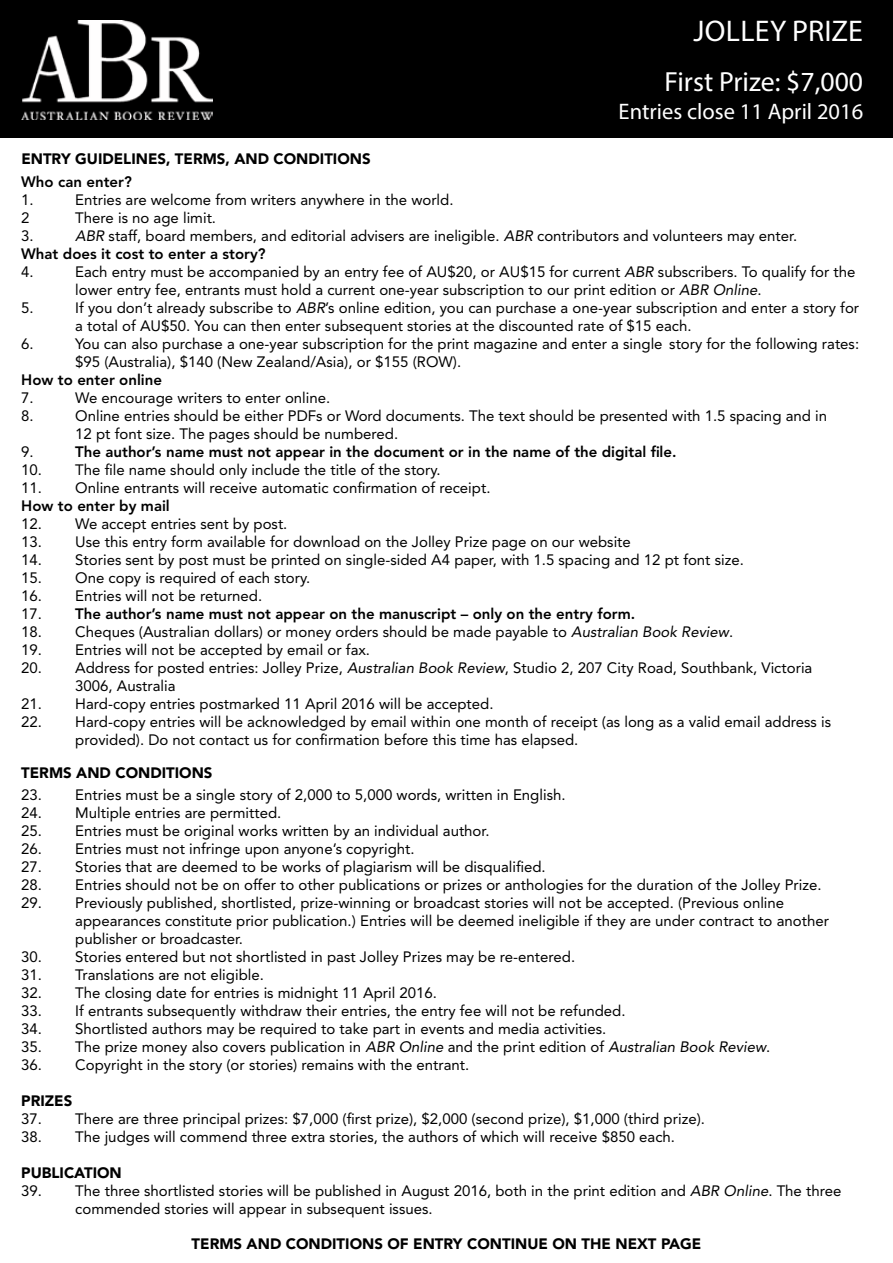
<style>
.page{position:relative;width:893px;height:1263px;background:#fff}
.page>*{position:absolute;margin:0;border:0;box-sizing:border-box;transform-origin:0 0}
.t1{font:30px "Myriad Pro";letter-spacing:.01em;color:#fff}
.t2{font:27.75px "Myriad Pro";color:#fff}
.t3{font:22.5px "Myriad Pro";color:#fff}
.t4{font:15px/18px "Avenir LT Std";color:#000}
.t5{font:800 15px "Avenir LT Std";color:#000}
.t6{font:900 15px "Avenir LT Std";color:#000}
.s1{font-style:italic}
.s2{font-weight:800}
.s3{font-weight:400}
</style>
<div class="page">
<div style="left:0;top:0;width:893px;height:137px;background:#000"></div>
<img style="left:21px;top:20px;width:192px;height:99px">
<h1 class="t1" style="left:694px;top:13px;width:171px">JOLLEY PRIZE</h1>
<h2 class="t2" style="left:665px;top:64px;width:200px">First Prize: $7,000</h2>
<h3 class="t3" style="left:619px;top:98px;width:246px">Entries close 11 April 2016</h3>
<p class="t6" style="left:21px;top:150px;width:351px">ENTRY GUIDELINES, TERMS, AND CONDITIONS</p>
<p class="t5" style="left:21px;top:173px;width:112px">Who can enter?</p>
<p class="t4" style="left:21px;top:191px;width:14px">1.</p>
<p class="t4" style="left:75px;top:191px;width:380px">Entries are welcome from writers anywhere in the world.</p>
<p class="t4" style="left:21px;top:209px;width:10px">2</p>
<p class="t4" style="left:75px;top:209px;width:142px">There is no age limit.</p>
<p class="t4" style="left:21px;top:227px;width:14px">3.</p>
<p class="t4" style="left:21px;top:227px;width:778px;text-indent:54px"><span class="s1">ABR</span> staff, board members, and editorial advisers are ineligible. <span class="s1">ABR</span> contributors and volunteers may enter.<br><span class="s2">What does it cost to enter a story?</span></p>
<p class="t4" style="left:21px;top:263px;width:14px">4.</p>
<p class="t4" style="left:75px;top:263px;width:782px">Each entry must be accompanied by an entry fee of AU$20, or AU$15 for current <span class="s1">ABR</span> subscribers. To qualify for the lower entry fee, entrants must hold a current one-year subscription to our print edition or <span class="s1">ABR Online</span>.</p>
<p class="t4" style="left:21px;top:299px;width:14px">5.</p>
<p class="t4" style="left:75px;top:299px;width:785px">If you don’t already subscribe to <span class="s1">ABR</span>’s online edition, you can purchase a one-year subscription and enter a story for a total of AU$50. You can then enter subsequent stories at the discounted rate of $15 each.</p>
<p class="t4" style="left:21px;top:335px;width:14px">6.</p>
<p class="t4" style="left:75px;top:335px;width:785px">You can also purchase a one-year subscription for the print magazine and enter a single story for the following rates: $95 (Australia), $140 (New Zealand/Asia), or $155 (ROW).</p>
<p class="t5" style="left:21px;top:371px;width:142px">How to enter online</p>
<p class="t4" style="left:21px;top:389px;width:14px">7.</p>
<p class="t4" style="left:75px;top:389px;width:257px">We encourage writers to enter online.</p>
<p class="t4" style="left:21px;top:407px;width:14px">8.</p>
<p class="t4" style="left:75px;top:407px;width:753px">Online entries should be either PDFs or Word documents. The text should be presented with 1.5 spacing and in<br>12 pt font size. The pages should be numbered.</p>
<p class="t4" style="left:21px;top:443px;width:14px">9.</p>
<p class="t5" style="left:75px;top:443px;width:603px">The author’s name must not appear in the document or in the name of the digital file.</p>
<p class="t4" style="left:21px;top:461px;width:421px">10. The file name should only include the title of the story.</p>
<p class="t4" style="left:21px;top:479px;width:471px">11. Online entrants will receive automatic confirmation of receipt.</p>
<p class="t5" style="left:21px;top:497px;width:150px">How to enter by mail</p>
<p class="t4" style="left:21px;top:515px;width:268px">12. We accept entries sent by post.</p>
<p class="t4" style="left:21px;top:533px;width:611px">13. Use this entry form available for download on the Jolley Prize page on our website</p>
<p class="t4" style="left:21px;top:551px;width:724px">14. Stories sent by post must be printed on single-sided A4 paper, with 1.5 spacing and 12 pt font size.</p>
<p class="t4" style="left:21px;top:569px;width:291px">15. One copy is required of each story.</p>
<p class="t4" style="left:21px;top:587px;width:243px">16. Entries will not be returned.</p>
<p class="t5" style="left:21px;top:605px;width:616px"><span class="s3">17.</span> The author’s name must not appear on the manuscript – only on the entry form.</p>
<p class="t4" style="left:21px;top:623px;width:713px">18. Cheques (Australian dollars) or money orders should be made payable to <span class="s1">Australian Book Review</span>.</p>
<p class="t4" style="left:21px;top:641px;width:350px">19. Entries will not be accepted by email or fax.</p>
<p class="t4" style="left:75px;top:659px;width:739px;text-indent:-54px">20. Address for posted entries: Jolley Prize, <span class="s1">Australian Book Review</span>, Studio 2, 207 City Road, Southbank, Victoria<br>3006, Australia</p>
<p class="t4" style="left:21px;top:695px;width:474px">21. Hard-copy entries postmarked 11 April 2016 will be accepted.</p>
<p class="t4" style="left:75px;top:713px;width:757px;text-indent:-54px">22. Hard-copy entries will be acknowledged by email within one month of receipt (as long as a valid email address is provided). Do not contact us for confirmation before this time has elapsed.</p>
<p class="t6" style="left:21px;top:763px;width:193px">TERMS AND CONDITIONS</p>
<p class="t4" style="left:21px;top:786px;width:546px">23. Entries must be a single story of 2,000 to 5,000 words, written in English.</p>
<p class="t4" style="left:21px;top:804px;width:262px">24. Multiple entries are permitted.</p>
<p class="t4" style="left:21px;top:822px;width:470px">25. Entries must be original works written by an individual author.</p>
<p class="t4" style="left:21px;top:840px;width:395px">26. Entries must not infringe upon anyone’s copyright.</p>
<p class="t4" style="left:21px;top:858px;width:526px">27. Stories that are deemed to be works of plagiarism will be disqualified.</p>
<p class="t4" style="left:21px;top:876px;width:802px">28. Entries should not be on offer to other publications or prizes or anthologies for the duration of the Jolley Prize.</p>
<p class="t4" style="left:75px;top:894px;width:755px;text-indent:-54px">29. Previously published, shortlisted, prize-winning or broadcast stories will not be accepted. (Previous online appearances constitute prior publication.) Entries will be deemed ineligible if they are under contract to another publisher or broadcaster.</p>
<p class="t4" style="left:21px;top:948px;width:555px">30. Stories entered but not shortlisted in past Jolley Prizes may be re-entered.</p>
<p class="t4" style="left:21px;top:966px;width:244px">31. Translations are not eligible.</p>
<p class="t4" style="left:21px;top:984px;width:417px">32. The closing date for entries is midnight 11 April 2016.</p>
<p class="t4" style="left:21px;top:1002px;width:606px">33. If entrants subsequently withdraw their entries, the entry fee will not be refunded.</p>
<p class="t4" style="left:21px;top:1020px;width:587px">34. Shortlisted authors may be required to take part in events and media activities.</p>
<p class="t4" style="left:21px;top:1038px;width:751px">35. The prize money also covers publication in <span class="s1">ABR Online</span> and the print edition of <span class="s1">Australian Book Review</span>.</p>
<p class="t4" style="left:21px;top:1056px;width:450px">36. Copyright in the story (or stories) remains with the entrant.</p>
<p class="t6" style="left:21px;top:1092px;width:53px">PRIZES</p>
<p class="t4" style="left:21px;top:1110px;width:685px">37. There are three principal prizes: $7,000 (first prize), $2,000 (second prize), $1,000 (third prize).</p>
<p class="t4" style="left:21px;top:1128px;width:655px">38. The judges will commend three extra stories, the authors of which will receive $850 each.</p>
<p class="t6" style="left:21px;top:1164px;width:102px">PUBLICATION</p>
<p class="t4" style="left:75px;top:1182px;width:768px;text-indent:-54px">39. The three shortlisted stories will be published in August 2016, both in the print edition and <span class="s1">ABR Online</span>. The three commended stories will appear in subsequent issues.</p>
<p class="t6" style="left:192px;top:1234px;width:511px">TERMS AND CONDITIONS OF ENTRY CONTINUE ON THE NEXT PAGE</p>
</div>
